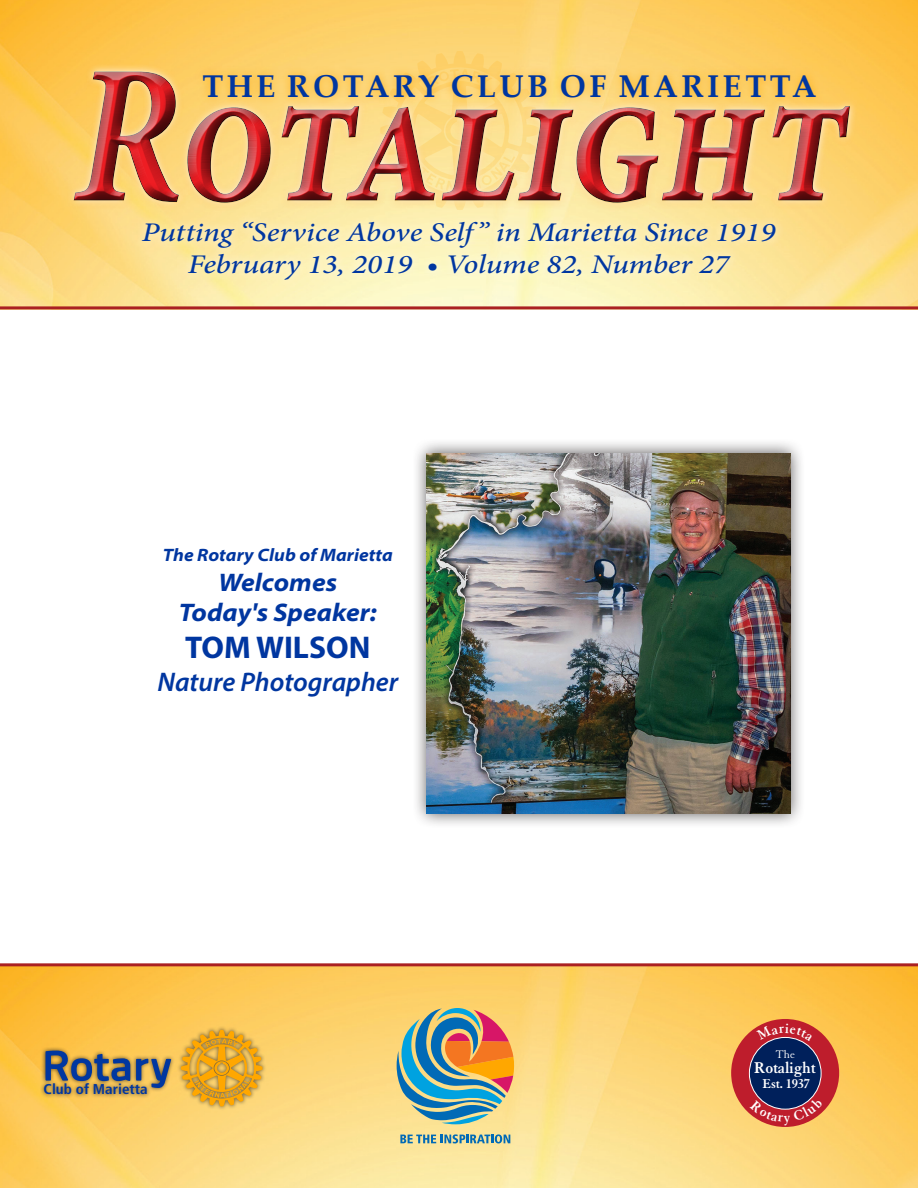
<style>
.page{position:relative;width:918px;height:1188px;background:#fff}
.page>*{position:absolute;margin:0;border:0;box-sizing:border-box;transform-origin:0 0}
.t1{font:italic 700 188.55px "Minion Pro";color:#ee1d23;scale:.83 1}
.t2{font:700 31.5px "Palatino Linotype";letter-spacing:.11em;color:#0036a0}
.t3{font:700 31.5px "Myriad Pro";color:#0036a0}
.t4{font:italic 500 27px "Minion Pro";letter-spacing:-.005em;color:#0036a0;scale:1.16 1}
.t5{font:italic 600 27px "Myriad Pro";color:#0036a0}
.t6{font:italic 700 semi-expanded 25.5px "Myriad Pro";color:#0036a0}
.t7{font:italic 700 semi-expanded 18px "Myriad Pro";color:#0036a0}
.t8{font:700 16.95px "Granjon LT Std";letter-spacing:-.01em;color:#fff}
.t9{font:700 condensed 14.25px "Frutiger LT Std";color:#0036a0;scale:1.06 1}
.t10{font:700 13.95px "Granjon LT Std";letter-spacing:-.01em;color:#fff}
.t11{font:12px "Granjon LT Std";color:#fff}
.s1{font-size:196.5px}
</style>
<div class="page">
<img style="left:0;top:966px;width:918px;height:222px">
<img style="left:0;top:0;width:918px;height:306px">
<div style="left:21px;top:0;width:897px;height:274px;background:#fff;opacity:.75"></div>
<div style="left:63px;top:60px;width:798px;height:145px;background:#fff;opacity:.75"></div>
<div style="left:63px;top:75px;width:798px;height:138px;background:#231f20;opacity:.75"></div>
<div style="left:194px;top:65px;width:630px;height:41px;background:#ffa700;opacity:.75"></div>
<div style="left:134px;top:213px;width:651px;height:75px;background:#fff;opacity:.75"></div>
<div style="left:40px;top:1025px;width:227px;height:86px;background:#231f20;opacity:.75"></div>
<svg style="left:46px;top:1051px;width:125px;height:37px;background:#90856a"></svg>
<svg style="left:181px;top:1030px;width:82px;height:76px;background:#e4ab37"></svg>
<div style="left:731px;top:1019px;width:108px;height:108px;background:#be1d2c;border-radius:50%"></div>
<div style="left:749px;top:1037px;width:72px;height:72px;background:#00205b;border-radius:50%"></div>
<hr style="left:0;top:306px;width:918px;height:3px;background:#aa2122">
<hr style="left:0;top:963px;width:918px;height:3px;background:#aa2122">
<svg style="left:400px;top:1134px;width:110px;height:9px"></svg>
<svg style="left:397px;top:1008px;width:118px;height:116px;background:#9ba088"></svg>
<div style="left:411px;top:438px;width:395px;height:391px;background:#231f20;opacity:.75"></div>
<img style="left:427px;top:453px;width:364px;height:360px">
<svg style="left:750px;top:1097px;width:73px;height:29px"></svg>
<svg style="left:757px;top:1023px;width:56px;height:18px"></svg>
<h1 class="t1" style="left:74px;top:5px;width:933px"><span class="s1">R</span>otalight</h1>
<p class="t2" style="left:202px;top:64px;width:616px">THE ROTARY CLUB OF MARIETTA</p>
<p class="t4" style="left:142px;top:214px;width:548px">Putting “Service Above Self ” in Marietta Since 1919</p>
<p class="t4" style="left:188px;top:245px;width:468px">February 13, 2019 • Volume 82, Number 27</p>
<p class="t7" style="left:163px;top:543px;width:232px">The Rotary Club of Marietta</p>
<p class="t6" style="left:218px;top:565px;width:120px">Welcomes</p>
<p class="t6" style="left:179px;top:595px;width:199px">Today's Speaker:</p>
<p class="t3" style="left:185px;top:627px;width:187px">TOM WILSON</p>
<p class="t5" style="left:157px;top:665px;width:242px">Nature Photographer</p>
<p class="t9" style="left:44px;top:1081px;width:100px">Club of Marietta</p>
<p class="t11" style="left:775px;top:1048px;width:21px">The</p>
<p class="t8" style="left:754px;top:1058px;width:63px">Rotalight</p>
<p class="t10" style="left:763px;top:1076px;width:49px">Est. 1937</p>
</div>
